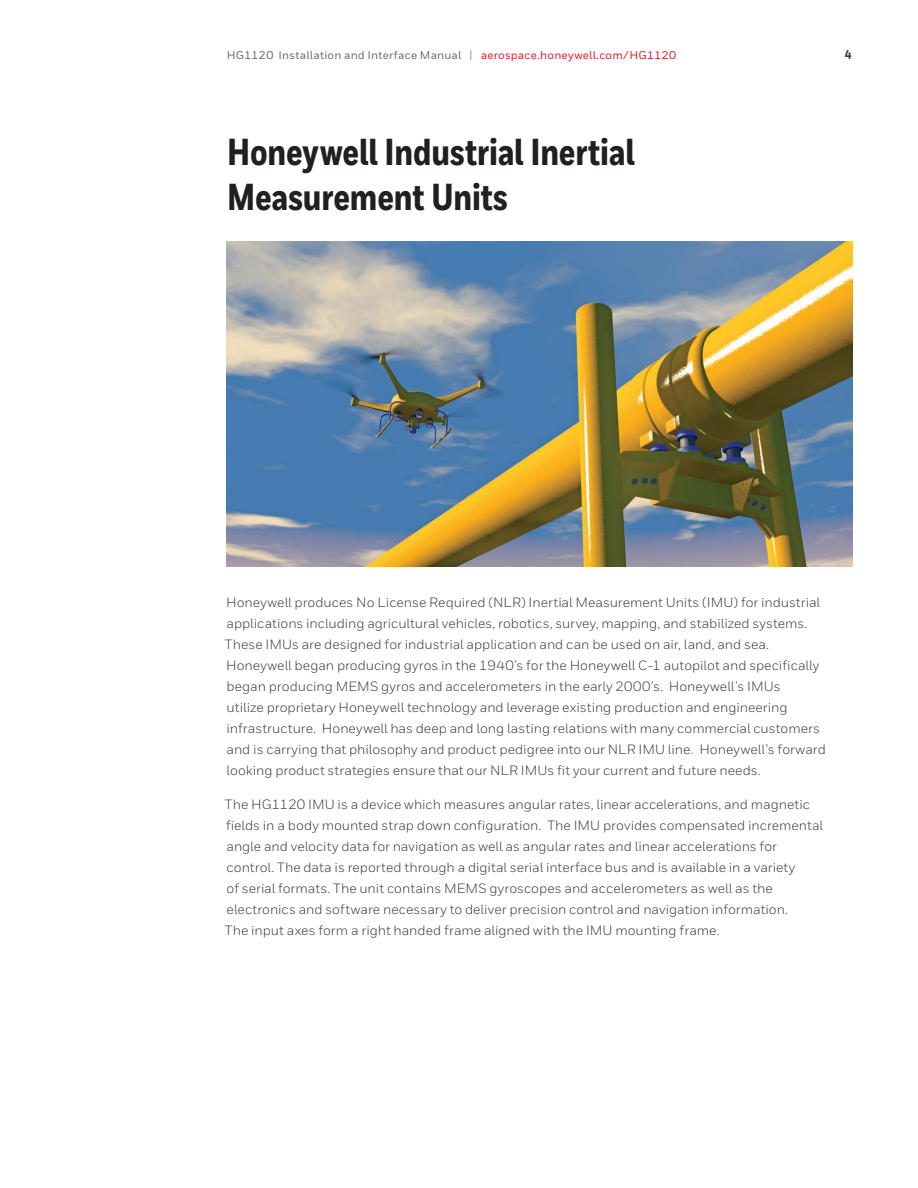
<style>
.page{position:relative;width:918px;height:1188px;background:#fff}
.page>*{position:absolute;margin:0;border:0;box-sizing:border-box;transform-origin:0 0}
.Heading_1__more_spac{font:800 37.5px/45px "Honeywell Cond";letter-spacing:-.005em;color:#231f20}
.Body__span_all{font:13.5px/21px "Honeywell Sans";color:#3e3e3f}
.MASTER__Header_Foote{font:800 12.75px "Honeywell Cond";color:#3e3e3f}
.MASTER__Header_Foote-2{font:500 11.25px "Honeywell Sans";letter-spacing:.02em;color:#6c6d70}
.s1{font-size:11.4px;color:#939598}
.s2{color:#dc1f2e}
</style>
<div class="page">
<img style="left:226px;top:241px;width:627px;height:326px">
<p class="MASTER__Header_Foote-2" style="left:227px;top:48px;width:451px">HG1120 Installation and Interface Manual <span class="s1">|</span> <span class="s2">aerospace.honeywell.com/HG1120</span></p>
<p class="MASTER__Header_Foote" style="left:845px;top:46px;width:8px">4</p>
<p class="Heading_1__more_spac" style="left:227px;top:131px;width:409px">Honeywell Industrial Inertial<br>Measurement Units</p>
<p class="Body__span_all" style="left:225px;top:592px;width:603px">Honeywell produces No License Required (NLR) Inertial Measurement Units (IMU) for industrial applications including agricultural vehicles, robotics, survey, mapping, and stabilized systems.<br>These IMUs are designed for industrial application and can be used on air, land, and sea.<br>Honeywell began producing gyros in the 1940’s for the Honeywell C-1 autopilot and specifically began producing MEMS gyros and accelerometers in the early 2000’s. Honeywell’s IMUs<br>utilize proprietary Honeywell technology and leverage existing production and engineering infrastructure. Honeywell has deep and long lasting relations with many commercial customers and is carrying that philosophy and product pedigree into our NLR IMU line. Honeywell’s forward looking product strategies ensure that our NLR IMUs fit your current and future needs.</p>
<p class="Body__span_all" style="left:225px;top:794px;width:600px">The HG1120 IMU is a device which measures angular rates, linear accelerations, and magnetic fields in a body mounted strap down configuration. The IMU provides compensated incremental angle and velocity data for navigation as well as angular rates and linear accelerations for control. The data is reported through a digital serial interface bus and is available in a variety<br>of serial formats. The unit contains MEMS gyroscopes and accelerometers as well as the electronics and software necessary to deliver precision control and navigation information.<br>The input axes form a right handed frame aligned with the IMU mounting frame.</p>
</div>
